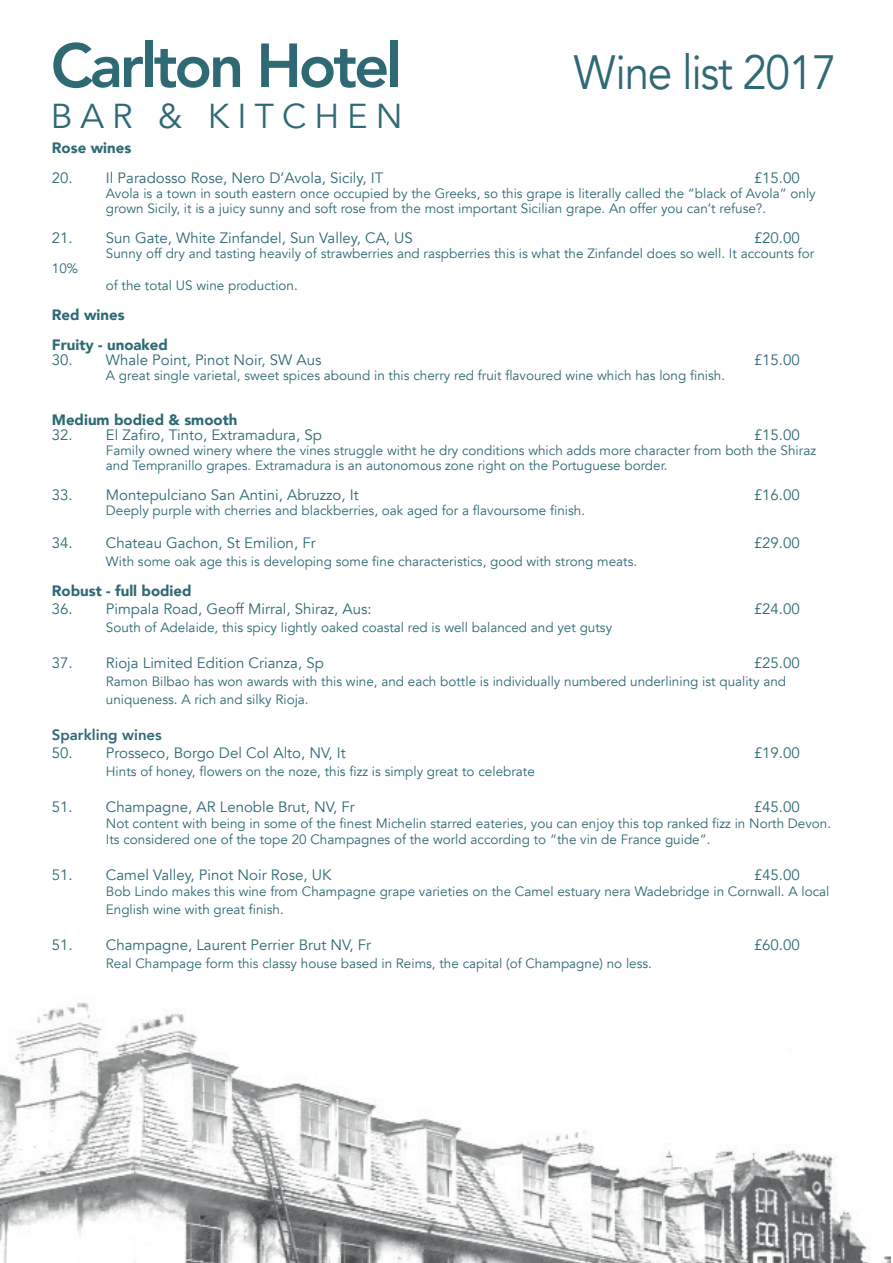
<style>
.page{position:relative;width:893px;height:1263px;background:#fff}
.page>*{position:absolute;margin:0;border:0;box-sizing:border-box;transform-origin:0 0}
.t1{font:800 61.5px "Avenir";letter-spacing:-.05em;color:#2f6974}
.t2{font:48px "Avenir";letter-spacing:-.03em;color:#2f6974;scale:.92 1}
.t3{font:34.5px "Avenir";letter-spacing:.23em;color:#2f6974}
.t4{font:15px "Avenir";color:#2f6974}
.t5{font:900 15px "Avenir";color:#2f6974}
.t6{font:800 15px "Avenir";color:#2f6974}
.t7{font:13.5px/15px "Avenir";color:#2f6974}
</style>
<div class="page">
<img style="left:0;top:1003px;width:891px;height:260px">
<p class="t1" style="left:51px;top:18px;width:353px">Carlton Hotel</p>
<p class="t2" style="left:574px;top:43px;width:287px">Wine list 2017</p>
<p class="t3" style="left:51px;top:96px;width:353px">BAR &amp; KITCHEN</p>
<p class="t5" style="left:52px;top:135px;width:81px">Rose wines</p>
<p class="t4" style="left:52px;top:169px;width:333px">20. Il Paradosso Rose, Nero D’Avola, Sicily, IT</p>
<p class="t4" style="left:754px;top:169px;width:47px">£15.00</p>
<p class="t7" style="left:106px;top:187px;width:711px">Avola is a town in south eastern once occupied by the Greeks, so this grape is literally called the “black of Avola” only grown Sicily, it is a juicy sunny and soft rose from the most important Sicilian grape. An offer you can’t refuse?.</p>
<p class="t4" style="left:52px;top:229px;width:363px">21. Sun Gate, White Zinfandel, Sun Valley, CA, US</p>
<p class="t4" style="left:754px;top:229px;width:47px">£20.00</p>
<p class="t7" style="left:106px;top:247px;width:710px">Sunny off dry and tasting heavily of strawberries and raspberries this is what the Zinfandel does so well. It accounts for</p>
<p class="t7" style="left:52px;top:262px;width:28px">10%</p>
<p class="t7" style="left:106px;top:278px;width:193px">of the total US wine production.</p>
<p class="t5" style="left:52px;top:302px;width:74px">Red wines</p>
<p class="t5" style="left:52px;top:332px;width:118px">Fruity - unoaked</p>
<p class="t4" style="left:52px;top:351px;width:271px">30. Whale Point, Pinot Noir, SW Aus</p>
<p class="t4" style="left:754px;top:351px;width:47px">£15.00</p>
<p class="t7" style="left:106px;top:368px;width:621px">A great single varietal, sweet spices abound in this cherry red fruit flavoured wine which has long finish.</p>
<p class="t5" style="left:52px;top:407px;width:187px">Medium bodied &amp; smooth</p>
<p class="t4" style="left:52px;top:426px;width:271px">32. El Zafiro, Tinto, Extramadura, Sp</p>
<p class="t4" style="left:754px;top:426px;width:47px">£15.00</p>
<p class="t7" style="left:106px;top:443px;width:712px">Family owned winery where the vines struggle witht he dry conditions which adds more character from both the Shiraz and Tempranillo grapes. Extramadura is an autonomous zone right on the Portuguese border.</p>
<p class="t4" style="left:52px;top:486px;width:308px">33. Montepulciano San Antini, Abruzzo, It</p>
<p class="t4" style="left:754px;top:486px;width:47px">£16.00</p>
<p class="t7" style="left:106px;top:503px;width:481px">Deeply purple with cherries and blackberries, oak aged for a flavoursome finish.</p>
<p class="t4" style="left:52px;top:534px;width:265px">34. Chateau Gachon, St Emilion, Fr</p>
<p class="t4" style="left:754px;top:534px;width:47px">£29.00</p>
<p class="t7" style="left:106px;top:554px;width:533px">With some oak age this is developing some fine characteristics, good with strong meats.</p>
<p class="t5" style="left:52px;top:578px;width:141px">Robust - full bodied</p>
<p class="t4" style="left:52px;top:600px;width:321px">36. Pimpala Road, Geoff Mirral, Shiraz, Aus:</p>
<p class="t4" style="left:754px;top:600px;width:47px">£24.00</p>
<p class="t7" style="left:106px;top:620px;width:508px">South of Adelaide, this spicy lightly oaked coastal red is well balanced and yet gutsy</p>
<p class="t4" style="left:52px;top:654px;width:274px">37. Rioja Limited Edition Crianza, Sp</p>
<p class="t4" style="left:754px;top:654px;width:47px">£25.00</p>
<p class="t7" style="left:106px;top:674px;width:682px">Ramon Bilbao has won awards with this wine, and each bottle is individually numbered underlining ist quality and</p>
<p class="t7" style="left:106px;top:692px;width:204px">uniqueness. A rich and silky Rioja.</p>
<p class="t6" style="left:52px;top:723px;width:112px">Sparkling wines</p>
<p class="t4" style="left:52px;top:744px;width:295px">50. Prosseco, Borgo Del Col Alto, NV, It</p>
<p class="t4" style="left:754px;top:744px;width:47px">£19.00</p>
<p class="t7" style="left:106px;top:764px;width:430px">Hints of honey, flowers on the noze, this fizz is simply great to celebrate</p>
<p class="t4" style="left:52px;top:798px;width:304px">51. Champagne, AR Lenoble Brut, NV, Fr</p>
<p class="t4" style="left:754px;top:798px;width:47px">£45.00</p>
<p class="t7" style="left:106px;top:815px;width:727px;line-height:16.2px">Not content with being in some of the finest Michelin starred eateries, you can enjoy this top ranked fizz in North Devon.<br>Its considered one of the tope 20 Champagnes of the world according to “the vin de France guide”.</p>
<p class="t4" style="left:52px;top:866px;width:281px">51. Camel Valley, Pinot Noir Rose, UK</p>
<p class="t4" style="left:754px;top:866px;width:47px">£45.00</p>
<p class="t7" style="left:106px;top:884px;width:725px">Bob Lindo makes this wine from Champagne grape varieties on the Camel estuary nera Wadebridge in Cornwall. A local</p>
<p class="t7" style="left:106px;top:902px;width:179px">English wine with great finish.</p>
<p class="t4" style="left:52px;top:936px;width:321px">51. Champagne, Laurent Perrier Brut NV, Fr</p>
<p class="t4" style="left:754px;top:936px;width:47px">£60.00</p>
<p class="t7" style="left:106px;top:956px;width:548px">Real Champage form this classy house based in Reims, the capital (of Champagne) no less.</p>
</div>
